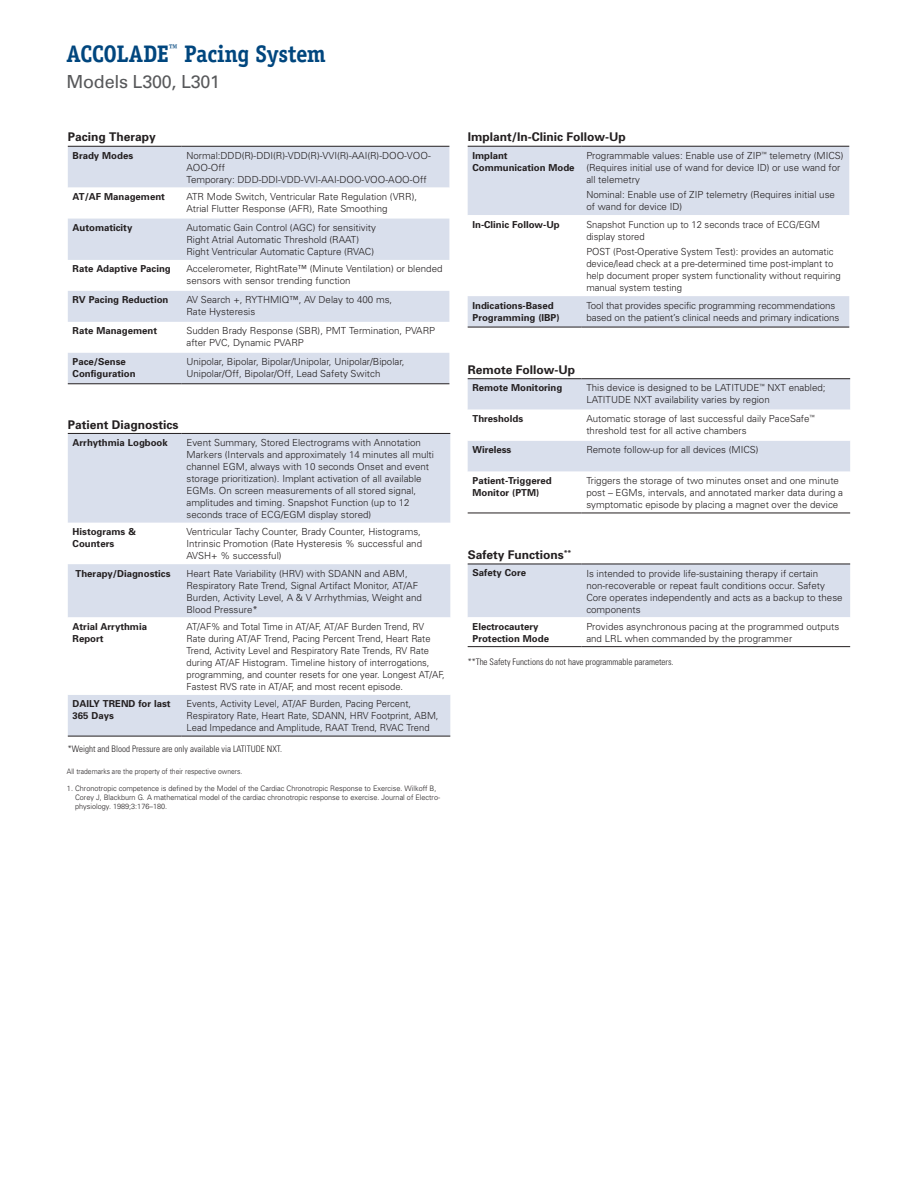
<style>
.page{position:relative;width:918px;height:1188px;background:#fff}
.page>*{position:absolute;margin:0;border:0;box-sizing:border-box;transform-origin:0 0}
.t1{font:700 24px "Officina Serif";letter-spacing:-.01em;color:#00467e;scale:.95 1}
.t2{font:18px "Univers";letter-spacing:-.015em;color:#57585a}
.t3{font:700 12px "Univers";color:#231f20}
.t4{font:300 9.75px/12px "Univers";color:#231f20}
.t5{font:300 9.75px/12px "Univers";color:#231f20;scale:.96 1}
.t6{font:700 9.6px/12px "Univers";color:#231f20}
.t7{font:300 condensed 9px "Univers";color:#231f20}
.t8{font:300 7.5px/9px "Univers";color:#231f20}
.t9{font:300 7.5px "Univers";color:#231f20;scale:.9 1}
</style>
<div class="page">
<div style="left:68px;top:147px;width:381px;height:41px;background:#d9dfec"></div>
<svg style="left:68px;top:218px;width:381px;height:1px"></svg>
<svg style="left:68px;top:219px;width:381px;height:103px"></svg>
<div style="left:68px;top:353px;width:381px;height:30px;background:#d9dfec"></div>
<hr style="left:68px;top:146px;width:114px;height:1px;background:#231f20">
<hr style="left:182px;top:146px;width:267px;height:1px;background:#231f20">
<hr style="left:68px;top:383px;width:114px;height:1px;background:#231f20">
<hr style="left:182px;top:383px;width:267px;height:1px;background:#231f20">
<div style="left:468px;top:147px;width:381px;height:180px;background:#d9dfec"></div>
<svg style="left:468px;top:215px;width:381px;height:81px"></svg>
<hr style="left:468px;top:146px;width:114px;height:1px;background:#231f20">
<hr style="left:582px;top:146px;width:267px;height:1px;background:#231f20">
<hr style="left:468px;top:327px;width:114px;height:1px;background:#231f20">
<hr style="left:582px;top:327px;width:267px;height:1px;background:#231f20">
<div style="left:68px;top:434px;width:382px;height:302px;background:#d9dfec"></div>
<svg style="left:68px;top:523px;width:382px;height:172px"></svg>
<hr style="left:68px;top:433px;width:114px;height:1px;background:#231f20">
<hr style="left:182px;top:433px;width:268px;height:1px;background:#231f20">
<hr style="left:68px;top:736px;width:114px;height:1px;background:#231f20">
<hr style="left:182px;top:736px;width:268px;height:1px;background:#231f20">
<svg style="left:468px;top:379px;width:382px;height:134px"></svg>
<hr style="left:468px;top:513px;width:114px;height:1px;background:#231f20">
<hr style="left:582px;top:513px;width:268px;height:1px;background:#231f20">
<hr style="left:468px;top:378px;width:114px;height:1px;background:#231f20">
<hr style="left:582px;top:378px;width:268px;height:1px;background:#231f20">
<div style="left:468px;top:565px;width:382px;height:52px;background:#d9dfec"></div>
<hr style="left:468px;top:564px;width:114px;height:1px;background:#231f20">
<hr style="left:582px;top:564px;width:268px;height:1px;background:#231f20">
<hr style="left:468px;top:646px;width:114px;height:1px;background:#231f20">
<hr style="left:582px;top:646px;width:268px;height:1px;background:#231f20">
<h1 class="t1" style="left:67px;top:39px;width:275px">ACCOLADE<sup>™</sup> Pacing System</h1>
<h2 class="t2" style="left:67px;top:71px;width:155px">Models L300, L301</h2>
<p class="t3" style="left:68px;top:130px;width:90px">Pacing Therapy</p>
<p class="t6" style="left:73px;top:149px;width:62px">Brady Modes</p>
<p class="t4" style="left:186px;top:149px;width:246px">Normal:DDD(R)-DDI(R)-VDD(R)-VVI(R)-AAI(R)-DOO-VOO-<br>AOO-Off<br>Temporary: DDD-DDI-VDD-VVI-AAI-DOO-VOO-AOO-Off</p>
<p class="t6" style="left:73px;top:191px;width:94px">AT/AF Management</p>
<p class="t4" style="left:186px;top:191px;width:232px">ATR Mode Switch, Ventricular Rate Regulation (VRR),<br>Atrial Flutter Response (AFR), Rate Smoothing</p>
<p class="t6" style="left:73px;top:222px;width:61px">Automaticity</p>
<p class="t4" style="left:186px;top:222px;width:191px">Automatic Gain Control (AGC) for sensitivity<br>Right Atrial Automatic Threshold (RAAT)<br>Right Ventricular Automatic Capture (RVAC)</p>
<p class="t6" style="left:73px;top:263px;width:100px">Rate Adaptive Pacing</p>
<p class="t4" style="left:186px;top:263px;width:258px">Accelerometer, RightRate™ (Minute Ventilation) or blended sensors with sensor trending function</p>
<p class="t6" style="left:73px;top:294px;width:97px">RV Pacing Reduction</p>
<p class="t4" style="left:186px;top:294px;width:207px">AV Search +, RYTHMIQ™, AV Delay to 400 ms,<br>Rate Hysteresis</p>
<p class="t6" style="left:73px;top:325px;width:86px">Rate Management</p>
<p class="t4" style="left:186px;top:325px;width:250px">Sudden Brady Response (SBR), PMT Termination, PVARP after PVC, Dynamic PVARP</p>
<p class="t6" style="left:73px;top:356px;width:64px">Pace/Sense<br>Configuration</p>
<p class="t4" style="left:186px;top:356px;width:220px">Unipolar, Bipolar, Bipolar/Unipolar, Unipolar/Bipolar,<br>Unipolar/Off, Bipolar/Off, Lead Safety Switch</p>
<p class="t3" style="left:68px;top:417px;width:112px">Patient Diagnostics</p>
<p class="t6" style="left:73px;top:436px;width:97px">Arrhythmia Logbook</p>
<p class="t4" style="left:186px;top:437px;width:249px">Event Summary, Stored Electrograms with Annotation Markers (Intervals and approximately 14 minutes all multi channel EGM, always with 10 seconds Onset and event storage prioritization). Implant activation of all available EGMs. On screen measurements of all stored signal, amplitudes and timing. Snapshot Function (up to 12 seconds trace of ECG/EGM display stored)</p>
<p class="t6" style="left:73px;top:526px;width:65px">Histograms &amp;<br>Counters</p>
<p class="t4" style="left:186px;top:526px;width:237px">Ventricular Tachy Counter, Brady Counter, Histograms,<br>Intrinsic Promotion (Rate Hysteresis % successful and<br>AVSH+ % successful)</p>
<p class="t6" style="left:76px;top:567px;width:96px">Therapy/Diagnostics</p>
<p class="t4" style="left:186px;top:567px;width:237px">Heart Rate Variability (HRV) with SDANN and ABM, Respiratory Rate Trend, Signal Artifact Monitor, AT/AF Burden, Activity Level, A &amp; V Arrhythmias, Weight and Blood Pressure*</p>
<p class="t6" style="left:73px;top:620px;width:76px">Atrial Arrythmia<br>Report</p>
<p class="t5" style="left:186px;top:621px;width:271px">AT/AF% and Total Time in AT/AF, AT/AF Burden Trend, RV Rate during AT/AF Trend, Pacing Percent Trend, Heart Rate Trend, Activity Level and Respiratory Rate Trends, RV Rate during AT/AF Histogram. Timeline history of interrogations, programming, and counter resets for one year. Longest AT/AF, Fastest RVS rate in AT/AF, and most recent episode.</p>
<p class="t6" style="left:73px;top:698px;width:100px">DAILY TREND for last<br>365 Days</p>
<p class="t4" style="left:186px;top:698px;width:254px">Events, Activity Level, AT/AF Burden, Pacing Percent,<br>Respiratory Rate, Heart Rate, SDANN, HRV Footprint, ABM,<br>Lead Impedance and Amplitude, RAAT Trend, RVAC Trend</p>
<p class="t7" style="left:68px;top:743px;width:216px">*Weight and Blood Pressure are only available via LATITUDE NXT.</p>
<p class="t9" style="left:67px;top:767px;width:197px">All trademarks are the property of their respective owners.</p>
<p class="t8" style="left:75px;top:784px;width:367px;text-indent:-8px">1. Chronotropic competence is defined by the Model of the Cardiac Chronotropic Response to Exercise. Wilkoff B,<br>Corey J, Blackburn G. A mathematical model of the cardiac chronotropic response to exercise. Journal of Electro&shy;physiology. 1989;3:176–180.</p>
<p class="t3" style="left:468px;top:130px;width:160px">Implant/In-Clinic Follow-Up</p>
<p class="t6" style="left:472px;top:149px;width:104px">Implant<br>Communication Mode</p>
<p class="t4" style="left:586px;top:149px;width:259px">Programmable values: Enable use of ZIP<sup>™</sup> telemetry (MICS) (Requires initial use of wand for device ID) or use wand for all telemetry</p>
<p class="t4" style="left:586px;top:189px;width:250px">Nominal: Enable use of ZIP telemetry (Requires initial use of wand for device ID)</p>
<p class="t6" style="left:472px;top:218px;width:89px">In-Clinic Follow-Up</p>
<p class="t4" style="left:586px;top:218px;width:235px">Snapshot Function up to 12 seconds trace of ECG/EGM display stored</p>
<p class="t4" style="left:586px;top:246px;width:256px">POST (Post-Operative System Test): provides an automatic device/lead check at a pre-determined time post-implant to help document proper system functionality without requiring manual system testing</p>
<p class="t6" style="left:472px;top:299px;width:89px">Indications-Based<br>Programming (IBP)</p>
<p class="t4" style="left:586px;top:299px;width:254px">Tool that provides specific programming recommendations based on the patient’s clinical needs and primary indications</p>
<p class="t3" style="left:468px;top:362px;width:109px">Remote Follow-Up</p>
<p class="t6" style="left:472px;top:382px;width:91px">Remote Monitoring</p>
<p class="t4" style="left:586px;top:382px;width:241px">This device is designed to be LATITUDE<sup>™</sup> NXT enabled;<br>LATITUDE NXT availability varies by region</p>
<p class="t6" style="left:472px;top:413px;width:52px">Thresholds</p>
<p class="t4" style="left:586px;top:413px;width:230px">Automatic storage of last successful daily PaceSafe<sup>™ </sup>threshold test for all active chambers</p>
<p class="t6" style="left:472px;top:444px;width:40px">Wireless</p>
<p class="t4" style="left:586px;top:444px;width:174px">Remote follow-up for all devices (MICS)</p>
<p class="t6" style="left:472px;top:475px;width:81px">Patient-Triggered<br>Monitor (PTM)</p>
<p class="t4" style="left:586px;top:475px;width:258px">Triggers the storage of two minutes onset and one minute post – EGMs, intervals, and annotated marker data during a symptomatic episode by placing a magnet over the device</p>
<p class="t3" style="left:468px;top:548px;width:105px">Safety Functions<sup>**</sup></p>
<p class="t6" style="left:472px;top:567px;width:55px">Safety Core</p>
<p class="t4" style="left:586px;top:567px;width:258px">Is intended to provide life-sustaining therapy if certain non-recoverable or repeat fault conditions occur. Safety Core operates independently and acts as a backup to these components</p>
<p class="t6" style="left:472px;top:620px;width:78px">Electrocautery<br>Protection Mode</p>
<p class="t4" style="left:586px;top:620px;width:255px">Provides asynchronous pacing at the programmed outputs and LRL when commanded by the programmer</p>
<p class="t7" style="left:468px;top:656px;width:207px">**The Safety Functions do not have programmable parameters.</p>
</div>
